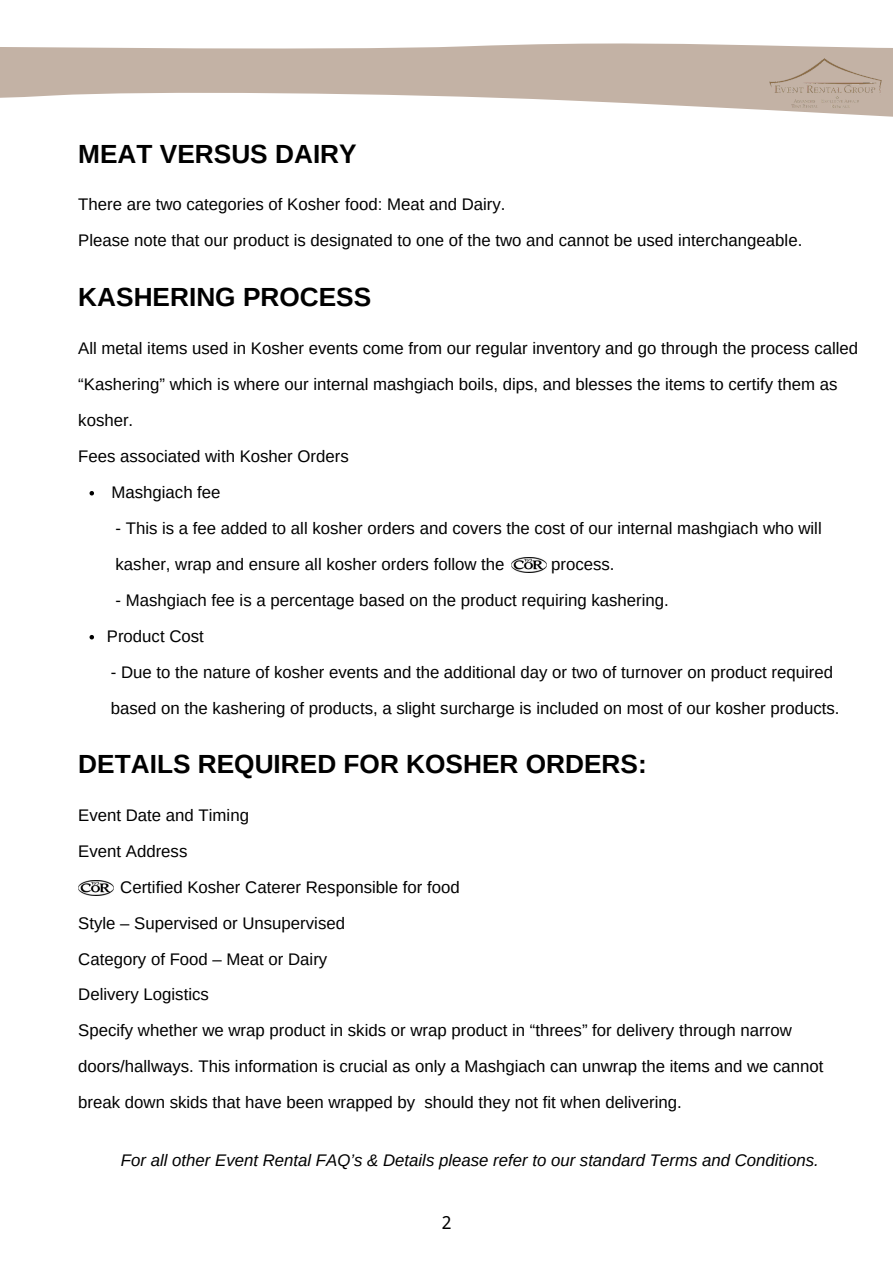
<style>
.page{position:relative;width:893px;height:1264px;background:#fff}
.page>*{position:absolute;margin:0;border:0;box-sizing:border-box;transform-origin:0 0}
.t1{font:700 26.25px "Arimo";color:#000}
.t2{font:18px "Noto Sans";color:#000}
.t3{font:16.8px/36px "Arimo";color:#000}
.t4{font:italic 16.8px "Arimo";color:#000}
</style>
<div class="page">
<svg style="left:0;top:43px;width:892px;height:74px;fill:#c3b2a5"></svg>
<svg style="left:89px;top:491px;width:5px;height:4px"></svg>
<svg style="left:89px;top:635px;width:5px;height:4px"></svg>
<img style="left:511px;top:558px;width:35px;height:14px">
<img style="left:78px;top:880px;width:35px;height:15px">
<img style="left:769px;top:58px;width:112px;height:50px">
<p class="t1" style="left:78px;top:140px;width:280px">MEAT VERSUS DAIRY</p>
<p class="t3" style="left:78px;top:187px;width:428px">There are two categories of Kosher food: Meat and Dairy.</p>
<p class="t3" style="left:78px;top:223px;width:725px">Please note that our product is designated to one of the two and cannot be used interchangeable.</p>
<p class="t1" style="left:78px;top:282px;width:294px">KASHERING PROCESS</p>
<p class="t3" style="left:78px;top:330px;width:781px">All metal items used in Kosher events come from our regular inventory and go through the process called “Kashering” which is where our internal mashgiach boils, dips, and blesses the items to certify them as kosher.</p>
<p class="t3" style="left:78px;top:438px;width:272px">Fees associated with Kosher Orders</p>
<p class="t3" style="left:111px;top:474px;width:111px">Mashgiach fee</p>
<p class="t3" style="left:116px;top:510px;width:707px">- This is a fee added to all kosher orders and covers the cost of our internal mashgiach who will</p>
<p class="t3" style="left:116px;top:546px;width:390px">kasher, wrap and ensure all kosher orders follow the</p>
<p class="t3" style="left:551px;top:546px;width:65px">process.</p>
<p class="t3" style="left:116px;top:582px;width:554px">- Mashgiach fee is a percentage based on the product requiring kashering.</p>
<p class="t3" style="left:107px;top:618px;width:98px">Product Cost</p>
<p class="t3" style="left:111px;top:654px;width:723px">- Due to the nature of kosher events and the additional day or two of turnover on product required</p>
<p class="t3" style="left:111px;top:689px;width:730px">based on the kashering of products, a slight surcharge is included on most of our kosher products.</p>
<p class="t1" style="left:78px;top:749px;width:570px">DETAILS REQUIRED FOR KOSHER ORDERS:</p>
<p class="t3" style="left:78px;top:796px;width:172px">Event Date and Timing</p>
<p class="t3" style="left:78px;top:832px;width:111px">Event Address</p>
<p class="t3" style="left:120px;top:868px;width:341px">Certified Kosher Caterer Responsible for food</p>
<p class="t3" style="left:78px;top:904px;width:268px">Style – Supervised or Unsupervised</p>
<p class="t3" style="left:78px;top:940px;width:250px">Category of Food – Meat or Dairy</p>
<p class="t3" style="left:78px;top:976px;width:132px">Delivery Logistics</p>
<p class="t3" style="left:78px;top:1012px;width:746px">Specify whether we wrap product in skids or wrap product in “threes” for delivery through narrow doors/hallways. This information is crucial as only a Mashgiach can unwrap the items and we cannot break down skids that have been wrapped by should they not fit when delivering.</p>
<p class="t4" style="left:121px;top:1150px;width:699px">For all other Event Rental FAQ’s &amp; Details please refer to our standard Terms and Conditions.</p>
<p class="t2" style="left:442px;top:1209px;width:11px">2</p>
</div>
